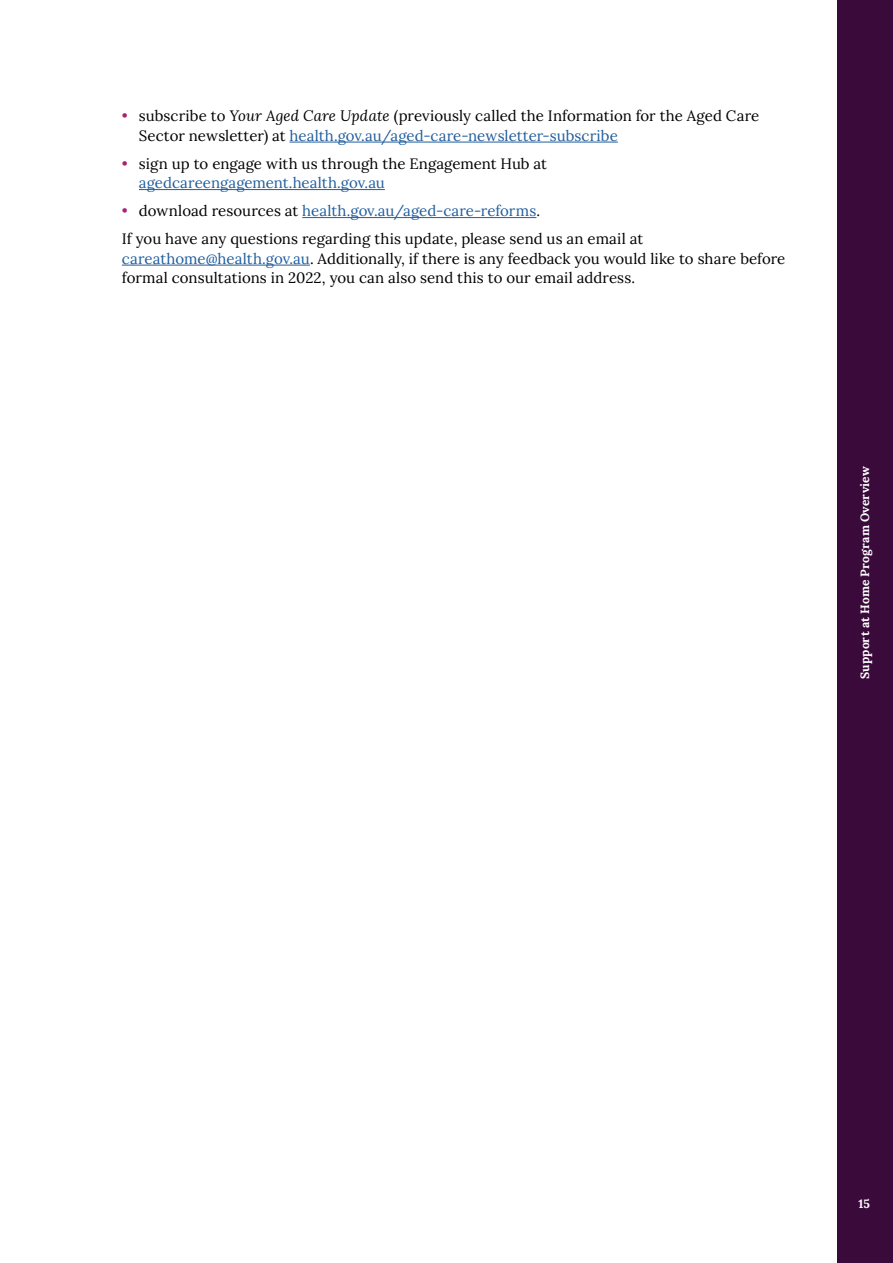
<style>
.page{position:relative;width:893px;height:1263px;background:#fff}
.page>*{position:absolute;margin:0;border:0;box-sizing:border-box;transform-origin:0 0}
.Body_1{font:15px/19.5px "Lora";letter-spacing:.005em;color:#000}
.t1{font:15px "Lora";color:#215e9e}
.t2{font:700 12px "Lora";letter-spacing:.01em;color:#fff}
.s1{color:#ab206f}
.s2{font-style:italic}
.s3{color:#215e9e}
.s4{color:#000}
</style>
<div class="page">
<hr style="left:290px;top:142px;width:328px;height:1px;background:#215e9e">
<hr style="left:139px;top:189px;width:246px;height:1px;background:#215e9e">
<hr style="left:302px;top:217px;width:234px;height:1px;background:#215e9e">
<hr style="left:122px;top:265px;width:188px;height:1px;background:#215e9e">
<div style="left:838px;top:0;width:55px;height:1263px;background:#3a0a3b"></div>
<p class="Body_1" style="left:139px;top:105px;width:622px;text-indent:-17px"><span class="s1">•</span> subscribe to <span class="s2">Your Aged Care Update</span> (previously called the Information for the Aged Care<br>Sector newsletter) at <span class="s3">health.gov.au/aged-care-newsletter-subscribe</span></p>
<p class="Body_1" style="left:139px;top:152px;width:410px;text-indent:-17px"><span class="s1">•</span> sign up to engage with us through the Engagement Hub at <span class="s3">agedcareengagement.health.gov.au</span></p>
<p class="t1" style="left:122px;top:199px;width:420px"><span class="s1">•</span> <span class="s4">download resources at</span> health.gov.au/aged-care-reforms<span class="s4">.</span></p>
<p class="Body_1" style="left:122px;top:228px;width:665px">If you have any questions regarding this update, please send us an email at <span class="s3">careathome@health.gov.au</span>. Additionally, if there is any feedback you would like to share before formal consultations in 2022, you can also send this to our email address.</p>
<p class="t2" style="left:856px;top:679px;width:214px;rotate:-90deg">Support at Home Program Overview</p>
<p class="t2" style="left:858px;top:1194px;width:13px">15</p>
</div>
